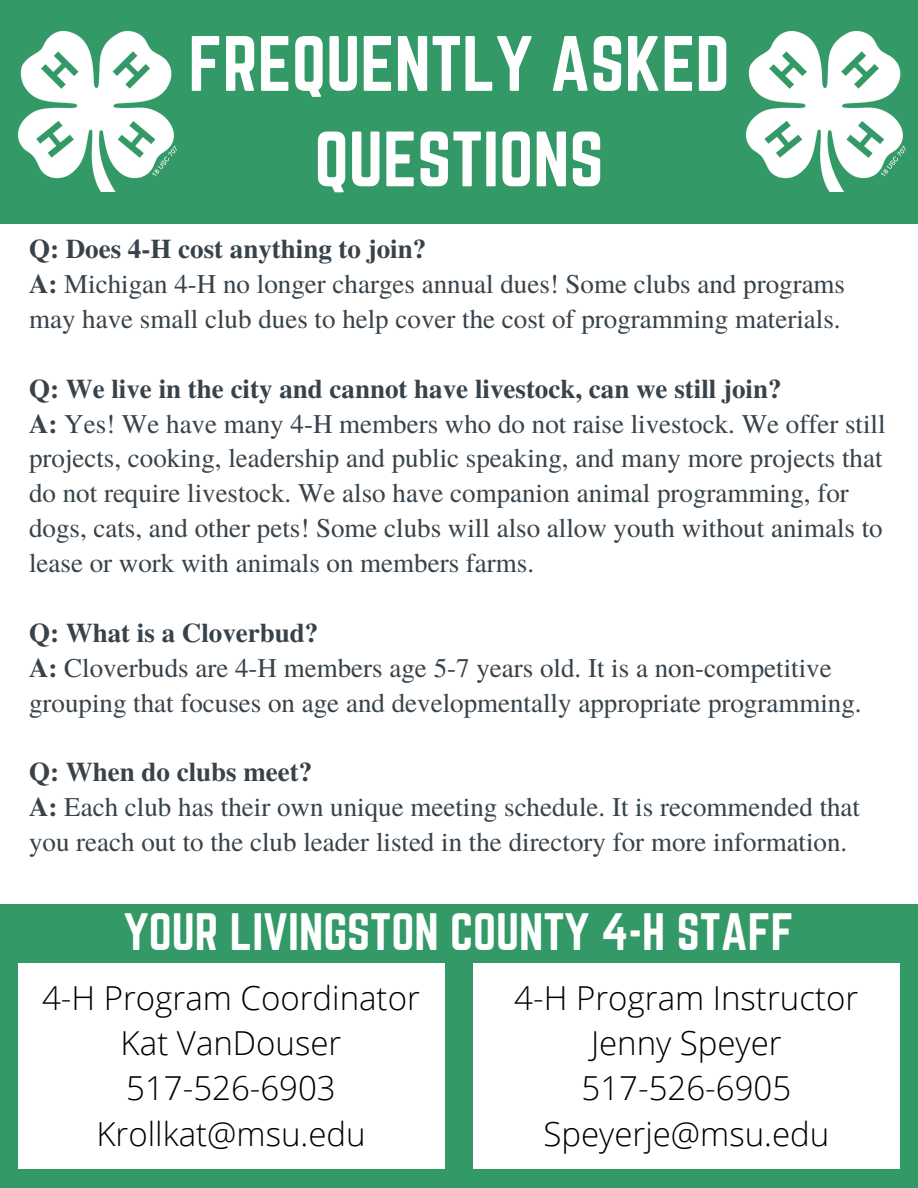
<style>
.page{position:relative;width:918px;height:1188px;background:#fff}
.page>*{position:absolute;margin:0;border:0;box-sizing:border-box;transform-origin:0 0}
.t1{font:68.55px/95.4px "Norwester";color:#fff;text-align:center}
.t2{font:46.05px "Norwester";color:#fff}
.t3{font:300 33px/45.5px "Open Sans";color:#000;text-align:center}
.t4{font:27px/34.8px "Te X Gyre Termes";color:#37424a}
.t5{font:700 27px "Te X Gyre Termes";color:#37424a}
.s1{font-weight:700}
</style>
<div class="page">
<div style="left:0;top:0;width:918px;height:223px;background:#396"></div>
<img style="left:18px;top:31px;width:159px;height:161px">
<img style="left:747px;top:31px;width:159px;height:161px">
<div style="left:0;top:905px;width:918px;height:283px;background:#396"></div>
<div style="left:18px;top:963px;width:426px;height:206px;background:#fff"></div>
<div style="left:473px;top:963px;width:427px;height:206px;background:#fff"></div>
<h1 class="t1" style="left:188px;top:16px;width:543px">FREQUENTLY ASKED<br>QUESTIONS</h1>
<p class="t5" style="left:29px;top:228px;width:399px">Q: Does 4-H cost anything to join?</p>
<p class="t4" style="left:29px;top:265px;width:818px"><span class="s1">A:</span> Michigan 4-H no longer charges annual dues! Some clubs and programs may have small club dues to help cover the cost of programming materials.</p>
<p class="t5" style="left:29px;top:368px;width:754px">Q: We live in the city and cannot have livestock, can we still join?</p>
<p class="t4" style="left:29px;top:405px;width:858px"><span class="s1">A:</span> Yes! We have many 4-H members who do not raise livestock. We offer still projects, cooking, leadership and public speaking, and many more projects that do not require livestock. We also have companion animal programming, for dogs, cats, and other pets! Some clubs will also allow youth without animals to lease or work with animals on members farms.</p>
<p class="t5" style="left:29px;top:612px;width:291px">Q: What is a Cloverbud?</p>
<p class="t4" style="left:29px;top:649px;width:834px"><span class="s1">A:</span> Cloverbuds are 4-H members age 5-7 years old. It is a non-competitive grouping that focuses on age and developmentally appropriate programming.</p>
<p class="t5" style="left:29px;top:751px;width:285px">Q: When do clubs meet?</p>
<h2 class="t4" style="left:29px;top:788px;width:833px"><span class="s1">A:</span> Each club has their own unique meeting schedule. It is recommended that you reach out to the club leader listed in the directory for more information.</h2>
<p class="t2" style="left:124px;top:904px;width:671px">YOUR LIVINGSTON COUNTY 4-H STAFF</p>
<p class="t3" style="left:42px;top:974px;width:379px">4-H Program Coordinator<br>Kat VanDouser<br>517-526-6903<br>Krollkat@msu.edu</p>
<p class="t3" style="left:514px;top:974px;width:345px">4-H Program Instructor<br>Jenny Speyer<br>517-526-6905<br>Speyerje@msu.edu</p>
</div>
